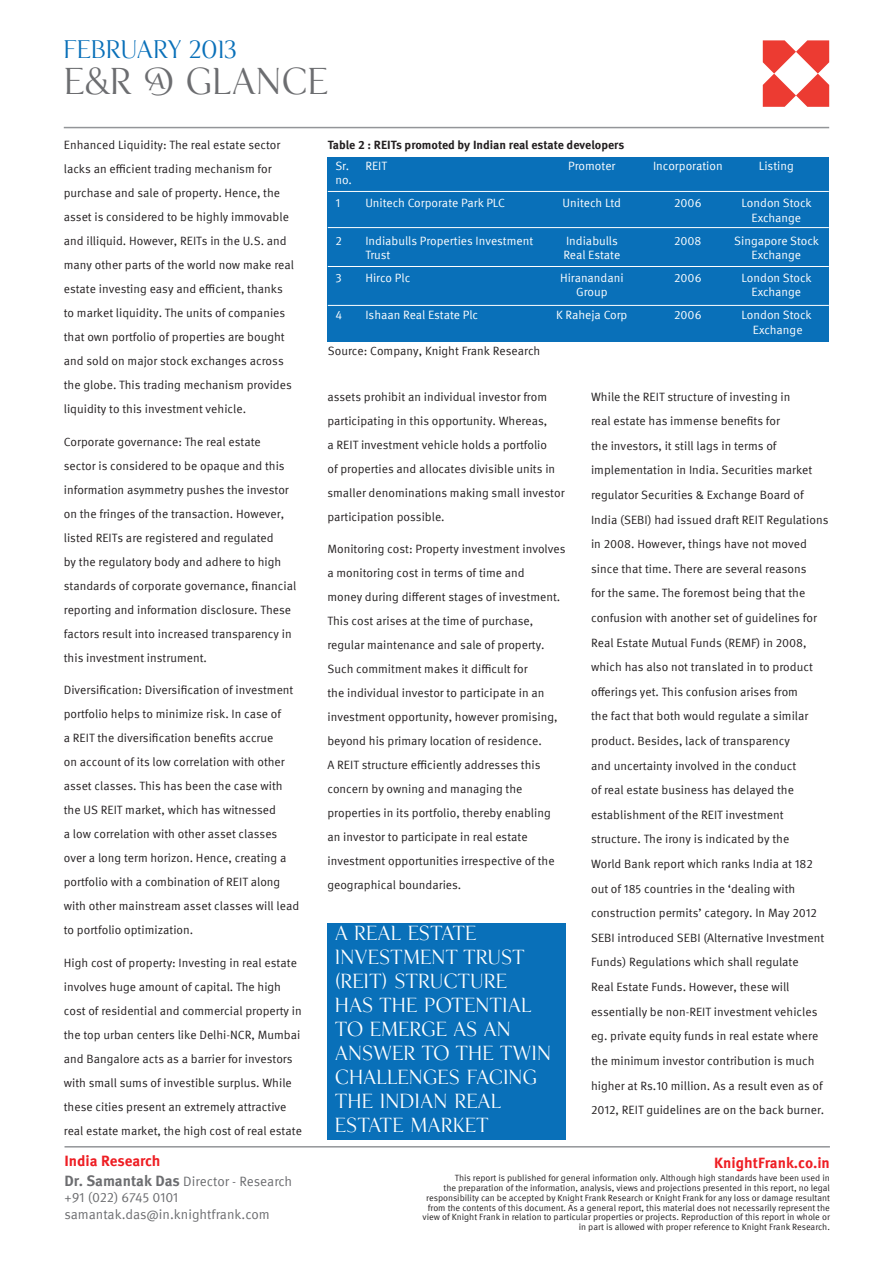
<style>
.page{position:relative;width:893px;height:1263px;background:#fff}
.page>*{position:absolute;margin:0;border:0;box-sizing:border-box;transform-origin:0 0}
.t1{font:33px "KF Display";color:#6c6d70}
.t2{font:22.5px "KF Display";color:#0970b9}
.Heading{font:18px/24px "KF Display";color:#fff}
.t3{font:700 15px "KF Meta OT";color:#ee1d23}
.t4{font:13.5px/16.5px "KF Meta OT";color:#6c6d70}
.Body_Text{font:12px/24px "KF Meta OT";color:#231f20}
.Heading-2{font:12px/14.4px "KF Meta OT";color:#fff;text-align:center}
.Heading-3{font:700 12px "KF Meta OT";color:#231f20}
.t5{font:9px/9.8px "KF Meta OT";color:#231f20;text-align:right}
.s1{font-weight:700;font-size:15px}
</style>
<div class="page">
<svg style="left:763px;top:40px;width:66px;height:67px"></svg>
<hr style="left:64px;top:127px;width:765px;height:1px;background:#939598">
<hr style="left:65px;top:1146px;width:765px;height:1px;background:#939598">
<div style="left:328px;top:157px;width:501px;height:184px;background:#0970b9"></div>
<hr style="left:328px;top:191px;width:501px;height:1px;background:#fff">
<hr style="left:328px;top:227px;width:501px;height:1px;background:#fff">
<hr style="left:328px;top:266px;width:501px;height:1px;background:#fff">
<hr style="left:328px;top:305px;width:501px;height:1px;background:#fff">
<div style="left:327px;top:923px;width:239px;height:217px;background:#0970b9"></div>
<h2 class="t2" style="left:63px;top:36px;width:175px">FEBRUARY 2013</h2>
<h1 class="t1" style="left:64px;top:62px;width:266px">E&amp;R @ GLANCE</h1>
<p class="Body_Text" style="left:64px;top:133px;width:232px">Enhanced Liquidity: The real estate sector lacks an efficient trading mechanism for purchase and sale of property. Hence, the asset is considered to be highly immovable and illiquid. However, REITs in the U.S. and many other parts of the world now make real estate investing easy and efficient, thanks to market liquidity. The units of companies that own portfolio of properties are bought and sold on major stock exchanges across the globe. This trading mechanism provides liquidity to this investment vehicle.</p>
<p class="Body_Text" style="left:64px;top:430px;width:234px">Corporate governance: The real estate<br>sector is considered to be opaque and this information asymmetry pushes the investor on the fringes of the transaction. However, listed REITs are registered and regulated<br>by the regulatory body and adhere to high standards of corporate governance, financial reporting and information disclosure. These factors result into increased transparency in this investment instrument.</p>
<p class="Body_Text" style="left:64px;top:678px;width:237px">Diversification: Diversification of investment portfolio helps to minimize risk. In case of<br>a REIT the diversification benefits accrue<br>on account of its low correlation with other asset classes. This has been the case with the US REIT market, which has witnessed<br>a low correlation with other asset classes over a long term horizon. Hence, creating a portfolio with a combination of REIT along with other mainstream asset classes will lead to portfolio optimization.</p>
<p class="Body_Text" style="left:64px;top:951px;width:240px">High cost of property: Investing in real estate involves huge amount of capital. The high cost of residential and commercial property in the top urban centers like Delhi-NCR, Mumbai and Bangalore acts as a barrier for investors with small sums of investible surplus. While these cities present an extremely attractive real estate market, the high cost of real estate</p>
<p class="t3" style="left:65px;top:1151px;width:97px">India Research</p>
<p class="t4" style="left:65px;top:1173px;width:229px"><span class="s1">Dr. Samantak Das</span> Director - Research +91 (022) 6745 0101 samantak.das@in.knightfrank.com</p>
<p class="Heading-3" style="left:328px;top:138px;width:298px">Table 2 : REITs promoted by Indian real estate developers</p>
<p class="Heading-2" style="left:335px;top:159px;width:53px">Sr. REIT</p>
<p class="Heading-2" style="left:568px;top:159px;width:49px">Promoter</p>
<p class="Heading-2" style="left:653px;top:159px;width:71px">Incorporation</p>
<p class="Heading-2" style="left:759px;top:159px;width:36px">Listing</p>
<p class="Heading-2" style="left:335px;top:173px;width:18px">no.</p>
<p class="Heading-2" style="left:335px;top:196px;width:6px">1</p>
<p class="Heading-2" style="left:365px;top:196px;width:141px">Unitech Corporate Park PLC</p>
<p class="Heading-2" style="left:563px;top:196px;width:60px">Unitech Ltd</p>
<p class="Heading-2" style="left:674px;top:196px;width:29px">2006</p>
<p class="Heading-2" style="left:741px;top:196px;width:72px">London Stock<br>Exchange</p>
<p class="Heading-2" style="left:335px;top:233px;width:8px">2</p>
<p class="Heading-2" style="left:365px;top:233px;width:169px">Indiabulls Properties Investment</p>
<p class="Heading-2" style="left:566px;top:233px;width:53px">Indiabulls</p>
<p class="Heading-2" style="left:674px;top:233px;width:29px">2008</p>
<p class="Heading-2" style="left:734px;top:233px;width:86px">Singapore Stock</p>
<p class="Heading-2" style="left:365px;top:248px;width:27px">Trust</p>
<p class="Heading-2" style="left:563px;top:248px;width:58px">Real Estate</p>
<p class="Heading-2" style="left:751px;top:248px;width:51px">Exchange</p>
<p class="Heading-2" style="left:335px;top:271px;width:8px">3</p>
<p class="Heading-2" style="left:365px;top:271px;width:47px">Hirco Plc</p>
<p class="Heading-2" style="left:560px;top:271px;width:65px">Hiranandani</p>
<p class="Heading-2" style="left:674px;top:271px;width:29px">2006</p>
<p class="Heading-2" style="left:741px;top:271px;width:72px">London Stock</p>
<p class="Heading-2" style="left:576px;top:285px;width:33px">Group</p>
<p class="Heading-2" style="left:751px;top:285px;width:51px">Exchange</p>
<p class="Heading-2" style="left:335px;top:308px;width:8px">4</p>
<p class="Heading-2" style="left:365px;top:308px;width:114px">Ishaan Real Estate Plc</p>
<p class="Heading-2" style="left:556px;top:308px;width:73px">K Raheja Corp</p>
<p class="Heading-2" style="left:674px;top:308px;width:29px">2006</p>
<p class="Heading-2" style="left:741px;top:308px;width:72px">London Stock<br>Exchange</p>
<p class="Body_Text" style="left:328px;top:339px;width:214px">Source: Company, Knight Frank Research</p>
<p class="Body_Text" style="left:591px;top:384px;width:239px;line-height:24.6px">While the REIT structure of investing in<br>real estate has immense benefits for<br>the investors, it still lags in terms of implementation in India. Securities market regulator Securities &amp; Exchange Board of India (SEBI) had issued draft REIT Regulations in 2008. However, things have not moved since that time. There are several reasons<br>for the same. The foremost being that the confusion with another set of guidelines for Real Estate Mutual Funds (REMF) in 2008, which has also not translated in to product offerings yet. This confusion arises from<br>the fact that both would regulate a similar product. Besides, lack of transparency<br>and uncertainty involved in the conduct<br>of real estate business has delayed the establishment of the REIT investment structure. The irony is indicated by the<br>World Bank report which ranks India at 182 out of 185 countries in the ‘dealing with construction permits’ category. In May 2012<br>SEBI introduced SEBI (Alternative Investment Funds) Regulations which shall regulate<br>Real Estate Funds. However, these will essentially be non-REIT investment vehicles eg. private equity funds in real estate where the minimum investor contribution is much higher at Rs.10 million. As a result even as of 2012, REIT guidelines are on the back burner.</p>
<p class="Body_Text" style="left:327px;top:385px;width:239px">assets prohibit an individual investor from participating in this opportunity. Whereas,<br>a REIT investment vehicle holds a portfolio<br>of properties and allocates divisible units in smaller denominations making small investor participation possible.</p>
<p class="Body_Text" style="left:327px;top:537px;width:240px">Monitoring cost: Property investment involves a monitoring cost in terms of time and<br>money during different stages of investment.<br>This cost arises at the time of purchase, regular maintenance and sale of property.<br>Such commitment makes it difficult for<br>the individual investor to participate in an investment opportunity, however promising, beyond his primary location of residence.<br>A REIT structure efficiently addresses this concern by owning and managing the properties in its portfolio, thereby enabling an investor to participate in real estate investment opportunities irrespective of the geographical boundaries.</p>
<p class="Heading" style="left:335px;top:921px;width:218px">A REAL ESTATE<br>INVESTMENT TRUST (REIT) STRUCTURE<br>HAS THE POTENTIAL<br>TO EMERGE AS AN<br>ANSWER TO THE TWIN<br>CHALLENGES FACING<br>THE INDIAN REAL<br>ESTATE MARKET</p>
<p class="t3" style="left:714px;top:1154px;width:117px">KnightFrank.co.in</p>
<p class="t5" style="left:423px;top:1173px;width:409px">This report is published for general information only. Although high standards have been used in<br>the preparation of the information, analysis, views and projections presented in this report, no legal responsibility can be accepted by Knight Frank Research or Knight Frank for any loss or damage resultant from the contents of this document. As a general report, this material does not necessarily represent the view of Knight Frank in relation to particular properties or projects. Reproduction of this report in whole or in part is allowed with proper reference to Knight Frank Research.</p>
</div>
